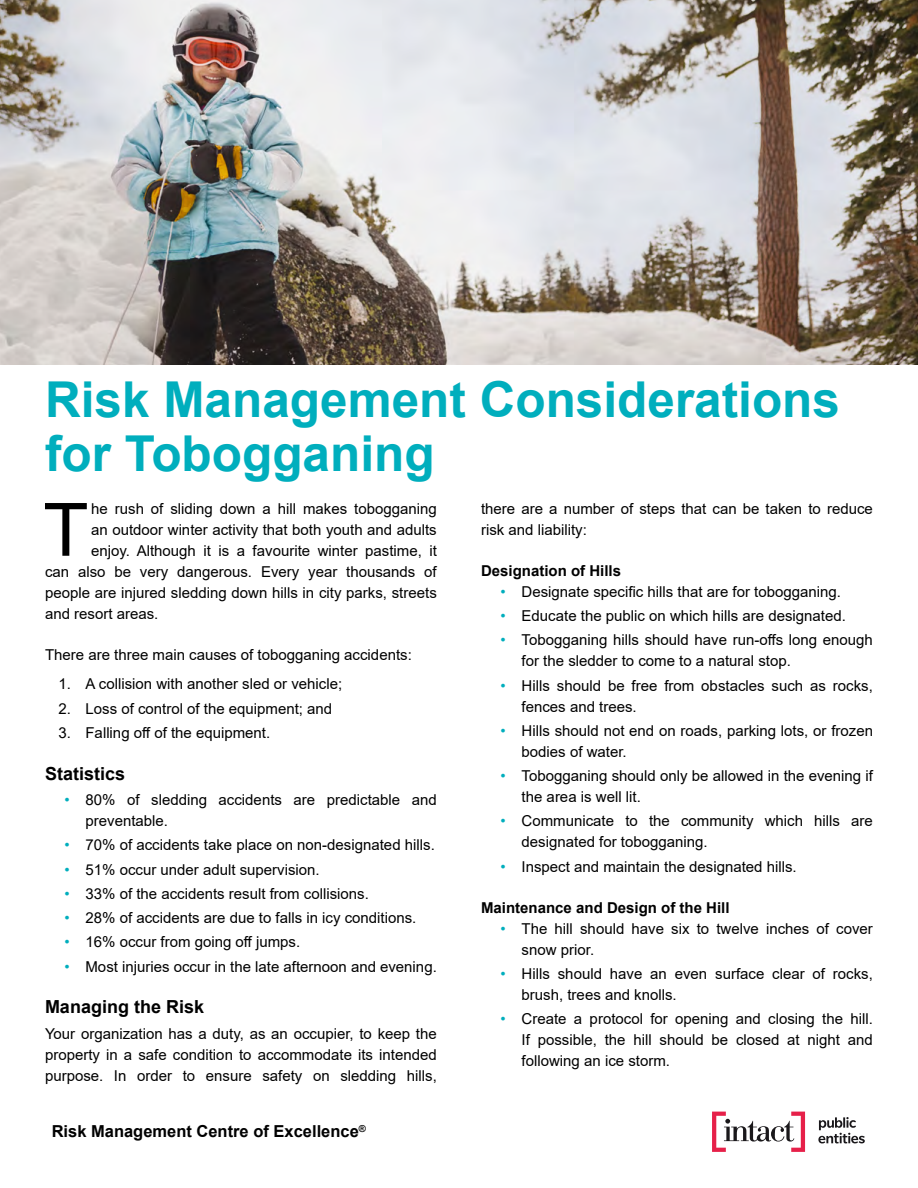
<style>
.page{position:relative;width:918px;height:1188px;background:#fff}
.page>*{position:absolute;margin:0;border:0;box-sizing:border-box;transform-origin:0 0}
.Paragraph{font:73.65px "Arial";color:#000}
.Heading{font:700 49.5px/54px "Arial";color:#00aebd}
.Paragraph_Bold{font:700 18px "Arial";color:#000}
.t1{font:700 16.5px "Arial";color:#000}
.Paragraph-2{font:15px/21px "Arial";color:#000}
.Paragraph_Style_-_Se{font:700 15px "Arial";color:#000}
.s1{color:#00aebd}
</style>
<div class="page">
<svg style="left:818px;top:1117px;width:47px;height:26px"></svg>
<svg style="left:712px;top:1112px;width:93px;height:40px"></svg>
<img style="left:0;top:0;width:918px;height:364px">
<p class="Heading" style="left:45px;top:374px;width:796px">Risk Management Considerations for Tobogganing</p>
<p class="Paragraph" style="left:43px;top:479px;width:47px">T</p>
<p class="Paragraph-2" style="left:91px;top:498px;width:347px">he rush of sliding down a hill makes tobogganing</p>
<p class="Paragraph-2" style="left:91px;top:519px;width:347px">an outdoor winter activity that both youth and adults</p>
<p class="Paragraph-2" style="left:91px;top:540px;width:347px">enjoy. Although it is a favourite winter pastime, it</p>
<p class="Paragraph-2" style="left:45px;top:561px;width:393px">can also be very dangerous. Every year thousands of</p>
<p class="Paragraph-2" style="left:45px;top:582px;width:393px">people are injured sledding down hills in city parks, streets</p>
<p class="Paragraph-2" style="left:45px;top:603px;width:115px">and resort areas.</p>
<p class="Paragraph-2" style="left:45px;top:644px;width:368px">There are three main causes of tobogganing accidents:</p>
<p class="Paragraph-2" style="left:58px;top:673px;width:285px">1. A collision with another sled or vehicle;</p>
<p class="Paragraph-2" style="left:58px;top:698px;width:275px">2. Loss of control of the equipment; and</p>
<p class="Paragraph-2" style="left:58px;top:722px;width:213px">3. Falling off of the equipment.</p>
<p class="Paragraph_Bold" style="left:45px;top:761px;width:82px">Statistics</p>
<p class="Paragraph-2" style="left:86px;top:789px;width:353px;text-indent:-21px"><span class="s1">•</span> 80% of sledding accidents are predictable and preventable.</p>
<p class="Paragraph-2" style="left:64px;top:834px;width:372px"><span class="s1">•</span> 70% of accidents take place on non-designated hills.</p>
<p class="Paragraph-2" style="left:64px;top:859px;width:257px"><span class="s1">•</span> 51% occur under adult supervision.</p>
<p class="Paragraph-2" style="left:64px;top:883px;width:306px"><span class="s1">•</span> 33% of the accidents result from collisions.</p>
<p class="Paragraph-2" style="left:64px;top:907px;width:353px"><span class="s1">•</span> 28% of accidents are due to falls in icy conditions.</p>
<p class="Paragraph-2" style="left:64px;top:931px;width:237px"><span class="s1">•</span> 16% occur from going off jumps.</p>
<p class="Paragraph-2" style="left:64px;top:956px;width:374px"><span class="s1">•</span> Most injuries occur in the late afternoon and evening.</p>
<p class="Paragraph_Bold" style="left:45px;top:994px;width:161px">Managing the Risk</p>
<p class="Paragraph-2" style="left:45px;top:1023px;width:393px;text-align:justify">Your organization has a duty, as an occupier, to keep the property in a safe condition to accommodate its intended purpose. In order to ensure safety on sledding hills,</p>
<p class="t1" style="left:52px;top:1120px;width:316px">Risk Management Centre of Excellence<sup>®</sup></p>
<p class="Paragraph-2" style="left:481px;top:498px;width:393px">there are a number of steps that can be taken to reduce risk and liability:</p>
<p class="Paragraph_Style_-_Se" style="left:481px;top:560px;width:142px">Designation of Hills</p>
<p class="Paragraph-2" style="left:501px;top:581px;width:342px"><span class="s1">•</span> Designate specific hills that are for tobogganing.</p>
<p class="Paragraph-2" style="left:501px;top:605px;width:347px"><span class="s1">•</span> Educate the public on which hills are designated.</p>
<p class="Paragraph-2" style="left:522px;top:630px;width:353px;text-indent:-21px"><span class="s1">•</span> Tobogganing hills should have run-offs long enough for the sledder to come to a natural stop.</p>
<p class="Paragraph-2" style="left:522px;top:675px;width:353px;text-indent:-21px"><span class="s1">•</span> Hills should be free from obstacles such as rocks, fences and trees.</p>
<p class="Paragraph-2" style="left:522px;top:720px;width:353px;text-indent:-21px"><span class="s1">•</span> Hills should not end on roads, parking lots, or frozen bodies of water.</p>
<p class="Paragraph-2" style="left:522px;top:765px;width:353px;text-indent:-21px"><span class="s1">•</span> Tobogganing should only be allowed in the evening if the area is well lit.</p>
<p class="Paragraph-2" style="left:522px;top:811px;width:353px;text-indent:-21px"><span class="s1">•</span> Communicate to the community which hills are designated for tobogganing.</p>
<p class="Paragraph-2" style="left:501px;top:856px;width:298px"><span class="s1">•</span> Inspect and maintain the designated hills.</p>
<p class="Paragraph_Style_-_Se" style="left:481px;top:897px;width:250px">Maintenance and Design of the Hill</p>
<p class="Paragraph-2" style="left:522px;top:918px;width:353px;text-indent:-21px"><span class="s1">•</span> The hill should have six to twelve inches of cover snow prior.</p>
<p class="Paragraph-2" style="left:522px;top:963px;width:353px;text-indent:-21px"><span class="s1">•</span> Hills should have an even surface clear of rocks, brush, trees and knolls.</p>
<p class="Paragraph-2" style="left:522px;top:1009px;width:353px;text-align:justify;text-indent:-21px"><span class="s1">•</span> Create a protocol for opening and closing the hill.<br>If possible, the hill should be closed at night and following an ice storm.</p>
</div>
